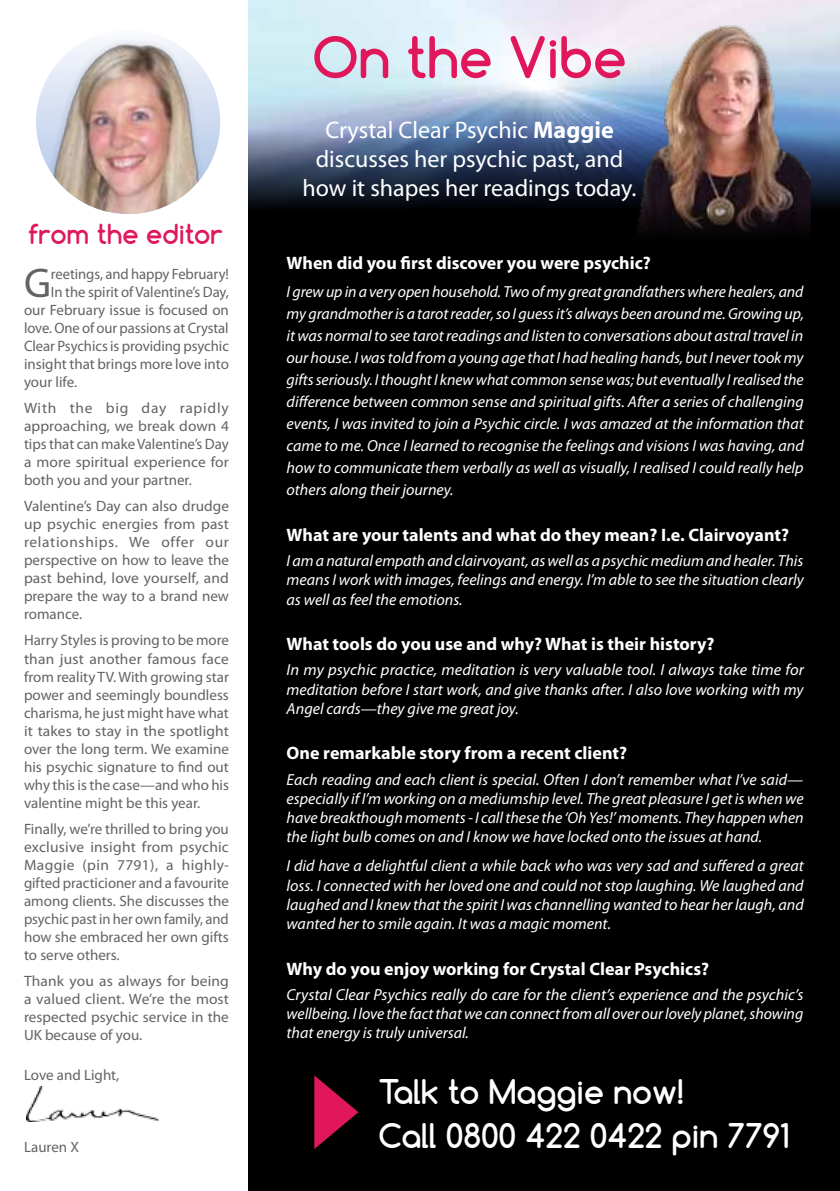
<style>
.page{position:relative;width:840px;height:1191px;background:#fff}
.page>*{position:absolute;margin:0;border:0;box-sizing:border-box;transform-origin:0 0}
.t1{font:700 54px "Comfortaa";color:#e1175c}
.t2{font:41.8px "Myriad Pro";color:#636363}
.t3{font:700 32px/44px "Comfortaa";color:#fff}
.t4{font:700 26px "Comfortaa";color:#e1175c}
.t5{font:24px/28.8px "Myriad Pro";color:#fff;text-align:center}
.t6{font:700 18px "Myriad Pro";color:#fff}
.t7{font:italic 16px/19.2px "Myriad Pro";color:#fff;text-align:justify}
.t8{font:15px/18px "Myriad Pro";color:#636363;text-align:justify}
.s1{font-weight:700}
</style>
<div class="page">
<div style="left:249px;top:117px;width:590px;height:1074px;background:#000"></div>
<img style="left:248px;top:0;width:591px;height:222px">
<img style="left:624px;top:24px;width:186px;height:209px">
<img style="left:26px;top:1086px;width:132px;height:35px">
<svg style="left:314px;top:1075px;width:44px;height:74px"></svg>
<img style="left:36px;top:38px;width:184px;height:176px">
<h3 class="t4" style="left:28px;top:218px;width:196px">from the editor</h3>
<h2 class="t2" style="left:24px;top:257px;width:28px">G</h2>
<p class="t8" style="left:51px;top:265px;width:179px">reetings, and happy February!</p>
<p class="t8" style="left:51px;top:283px;width:179px">In the spirit of Valentine’s Day,</p>
<p class="t8" style="left:24px;top:301px;width:206px">our February issue is focused on</p>
<p class="t8" style="left:24px;top:319px;width:206px">love. One of our passions at Crystal</p>
<p class="t8" style="left:24px;top:337px;width:206px">Clear Psychics is providing psychic</p>
<p class="t8" style="left:24px;top:355px;width:206px">insight that brings more love into</p>
<p class="t8" style="left:24px;top:373px;width:55px">your life.</p>
<p class="t8" style="left:24px;top:399px;width:206px">With the big day rapidly approaching, we break down 4 tips that can make Valentine’s Day a more spiritual experience for both you and your partner.</p>
<p class="t8" style="left:24px;top:497px;width:206px">Valentine’s Day can also drudge up psychic energies from past relationships. We offer our perspective on how to leave the past behind, love yourself, and prepare the way to a brand new romance.</p>
<p class="t8" style="left:24px;top:631px;width:206px">Harry Styles is proving to be more than just another famous face from reality TV. With growing star power and seemingly boundless charisma, he just might have what it takes to stay in the spotlight over the long term. We examine his psychic signature to find out why this is the case—and who his valentine might be this year.</p>
<p class="t8" style="left:24px;top:819px;width:206px">Finally, we’re thrilled to bring you exclusive insight from psychic Maggie (pin 7791), a highly&shy;gifted practicioner and a favourite among clients. She discusses the psychic past in her own family, and how she embraced her own gifts to serve others.</p>
<p class="t8" style="left:24px;top:971px;width:206px">Thank you as always for being a valued client. We’re the most respected psychic service in the UK because of you.</p>
<p class="t8" style="left:24px;top:1065px;width:97px">Love and Light,</p>
<p class="t8" style="left:24px;top:1137px;width:56px">Lauren X</p>
<h1 class="t1" style="left:312px;top:23px;width:316px">On the Vibe</h1>
<h3 class="t5" style="left:302px;top:115px;width:335px">Crystal Clear Psychic <span class="s1">Maggie </span>discusses her psychic past, and how it shapes her readings today.</h3>
<p class="t6" style="left:286px;top:251px;width:365px">When did you first discover you were psychic?</p>
<p class="t7" style="left:286px;top:280px;width:518px;line-height:22px">I grew up in a very open household. Two of my great grandfathers where healers, and my grandmother is a tarot reader, so I guess it’s always been around me. Growing up, it was normal to see tarot readings and listen to conversations about astral travel in our house. I was told from a young age that I had healing hands, but I never took my gifts seriously. I thought I knew what common sense was; but eventually I realised the difference between common sense and spiritual gifts. After a series of challenging events, I was invited to join a Psychic circle. I was amazed at the information that came to me. Once I learned to recognise the feelings and visions I was having, and how to communicate them verbally as well as visually, I realised I could really help others along their journey.</p>
<p class="t6" style="left:286px;top:523px;width:504px">What are your talents and what do they mean? I.e. Clairvoyant?</p>
<p class="t7" style="left:286px;top:551px;width:518px">I am a natural empath and clairvoyant, as well as a psychic medium and healer. This means I work with images, feelings and energy. I’m able to see the situation clearly as well as feel the emotions.</p>
<p class="t6" style="left:286px;top:632px;width:429px">What tools do you use and why? What is their history?</p>
<p class="t7" style="left:286px;top:660px;width:518px">In my psychic practice, meditation is very valuable tool. I always take time for meditation before I start work, and give thanks after. I also love working with my Angel cards—they give me great joy.</p>
<p class="t6" style="left:286px;top:741px;width:342px">One remarkable story from a recent client?</p>
<p class="t7" style="left:286px;top:769px;width:518px">Each reading and each client is special. Often I don’t remember what I’ve said— especially if I’m working on a mediumship level. The great pleasure I get is when we have breakthough moments - I call these the ‘Oh Yes!’ moments. They happen when the light bulb comes on and I know we have locked onto the issues at hand.</p>
<p class="t7" style="left:286px;top:856px;width:518px">I did have a delightful client a while back who was very sad and suffered a great loss. I connected with her loved one and could not stop laughing. We laughed and laughed and I knew that the spirit I was channelling wanted to hear her laugh, and wanted her to smile again. It was a magic moment.</p>
<p class="t6" style="left:286px;top:956px;width:424px">Why do you enjoy working for Crystal Clear Psychics?</p>
<p class="t7" style="left:286px;top:984px;width:518px">Crystal Clear Psychics really do care for the client’s experience and the psychic’s wellbeing. I love the fact that we can connect from all over our lovely planet, showing that energy is truly universal.</p>
<h3 class="t3" style="left:378px;top:1070px;width:412px">Talk to Maggie now!<br>Call 0800 422 0422 pin 7791</h3>
</div>
